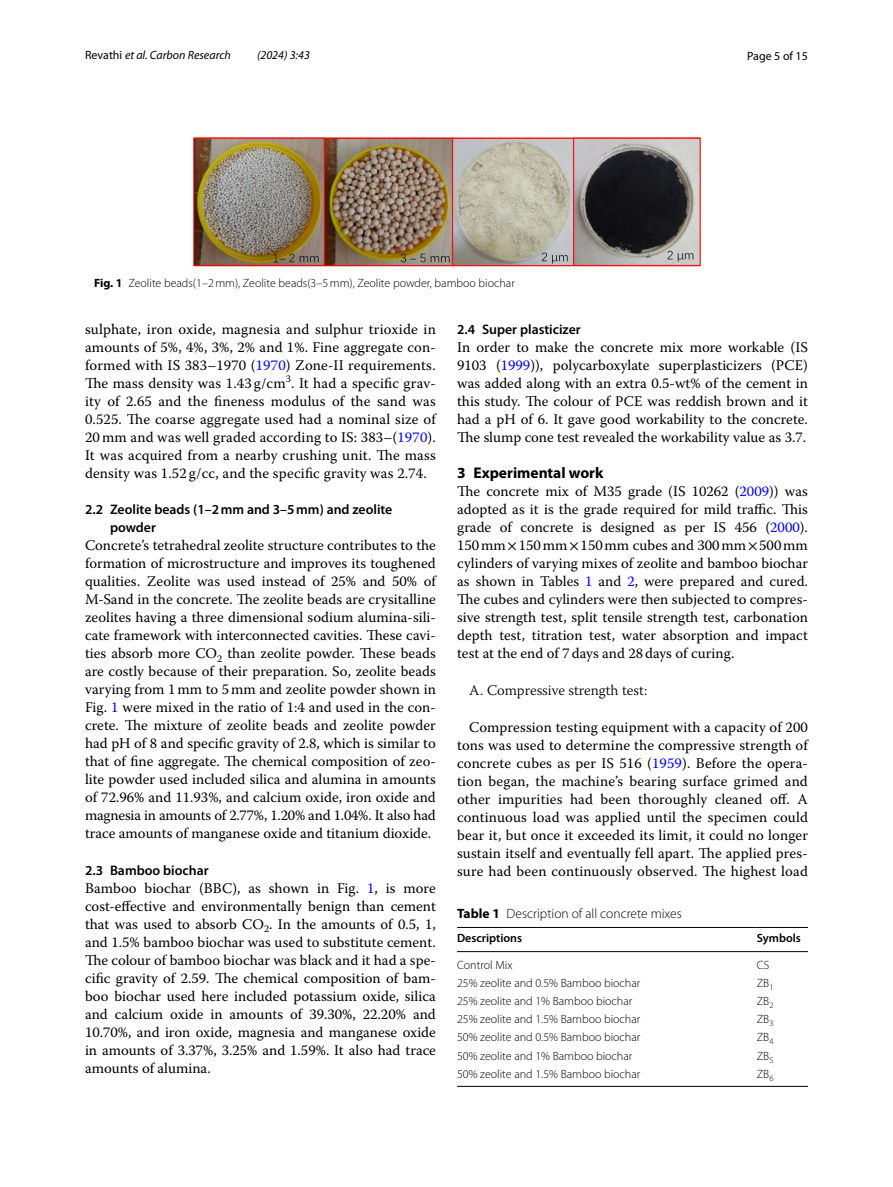
<style>
.page{position:relative;width:893px;height:1187px;background:#fff}
.page>*{position:absolute;margin:0;border:0;box-sizing:border-box;transform-origin:0 0}
.t1{font:700 15.45px "Myriad Pro";color:#000}
.t2{font:14.7px/18px "Warnock Pro";color:#000;text-align:justify}
.t3{font:300 14.7px "Warnock Pro";color:#000}
.t4{font:600 13.8px/18px "Myriad Pro";color:#000}
.t5{font:300 13.5px "Myriad Pro";color:#000}
.t6{font:300 12px "Myriad Pro";color:#000}
.t7{font:italic 12px "Myriad Pro";color:#000}
.t8{font:600 12px "Myriad Pro";color:#000}
.t9{font:12px "Myriad Pro";color:#000}
.s1{font-style:normal}
.s2{font-weight:700}
.s3{color:#00f}
.s4{font-family:"STIX"}
</style>
<div class="page">
<img style="left:193px;top:136px;width:509px;height:131px">
<svg style="left:273px;top:253px;width:177px;height:9px"></svg>
<svg style="left:542px;top:252px;width:26px;height:11px"></svg>
<svg style="left:668px;top:251px;width:25px;height:11px"></svg>
<hr style="left:457px;top:927px;width:300px;height:1px;background:#000">
<hr style="left:457px;top:951px;width:300px;height:1px;background:#000">
<hr style="left:757px;top:927px;width:51px;height:1px;background:#000">
<hr style="left:757px;top:951px;width:51px;height:1px;background:#000">
<hr style="left:457px;top:1085px;width:300px;height:1px;background:#000">
<hr style="left:757px;top:1085px;width:51px;height:1px;background:#000">
<p class="t7" style="left:85px;top:48px;width:147px"><span class="s1">Revathi</span> et al. Carbon Research</p>
<p class="t7" style="left:257px;top:48px;width:54px">(2024) 3:43</p>
<p class="t9" style="left:747px;top:48px;width:62px">Page 5 of 15</p>
<p class="t6" style="left:94px;top:277px;width:422px"><span class="s2">Fig. 1</span> Zeolite beads(1–2mm), Zeolite beads(3–5mm), Zeolite powder, bamboo biochar</p>
<p class="t2" style="left:85px;top:320px;width:352px">sulphate, iron oxide, magnesia and sulphur trioxide in amounts of 5%, 4%, 3%, 2% and 1%. Fine aggregate con&shy;formed with IS 383–1970 (<span class="s3">1970</span>) Zone-II requirements.<br>The mass density was 1.43 g/cm<sup>3</sup>. It had a specific grav&shy;ity of 2.65 and the fineness modulus of the sand was 0.525. The coarse aggregate used had a nominal size of 20 mm and was well graded according to IS: 383–(<span class="s3">1970</span>).<br>It was acquired from a nearby crushing unit. The mass density was 1.52 g/cc, and the specific gravity was 2.74.</p>
<p class="t4" style="left:110px;top:500px;width:284px;text-indent:-25px">2.2 Zeolite beads (1–2mm and 3–5mm) and zeolite powder</p>
<p class="t2" style="left:85px;top:536px;width:352px">Concrete’s tetrahedral zeolite structure contributes to the formation of microstructure and improves its toughened qualities. Zeolite was used instead of 25% and 50% of M-Sand in the concrete. The zeolite beads are crysitalline zeolites having a three dimensional sodium alumina-sili&shy;cate framework with interconnected cavities. These cavi&shy;ties absorb more CO<sub>2</sub> than zeolite powder. These beads are costly because of their preparation. So, zeolite beads varying from 1mm to 5mm and zeolite powder shown in Fig. <span class="s3">1</span> were mixed in the ratio of 1:4 and used in the con&shy;crete. The mixture of zeolite beads and zeolite powder had pH of 8 and specific gravity of 2.8, which is similar to that of fine aggregate. The chemical composition of zeo&shy;lite powder used included silica and alumina in amounts of 72.96% and 11.93%, and calcium oxide, iron oxide and magnesia in amounts of 2.77%, 1.20% and 1.04%. It also had trace amounts of manganese oxide and titanium dioxide.</p>
<p class="t4" style="left:85px;top:860px;width:125px">2.3 Bamboo biochar</p>
<p class="t2" style="left:85px;top:878px;width:352px">Bamboo biochar (BBC), as shown in Fig. <span class="s3">1</span>, is more cost-effective and environmentally benign than cement that was used to absorb CO<sub>2</sub>. In the amounts of 0.5, 1, and 1.5% bamboo biochar was used to substitute cement.<br>The colour of bamboo biochar was black and it had a spe&shy;cific gravity of 2.59. The chemical composition of bam&shy;boo biochar used here included potassium oxide, silica and calcium oxide in amounts of 39.30%, 22.20% and 10.70%, and iron oxide, magnesia and manganese oxide in amounts of 3.37%, 3.25% and 1.59%. It also had trace amounts of alumina.</p>
<p class="t4" style="left:457px;top:320px;width:125px">2.4 Super plasticizer</p>
<p class="t2" style="left:457px;top:338px;width:352px">In order to make the concrete mix more workable (IS 9103 (<span class="s3">1999</span>)), polycarboxylate superplasticizers (PCE) was added along with an extra 0.5-wt% of the cement in this study. The colour of PCE was reddish brown and it had a pH of 6. It gave good workability to the concrete.<br>The slump cone test revealed the workability value as 3.7.</p>
<p class="t1" style="left:457px;top:462px;width:148px">3 Experimental work</p>
<p class="t2" style="left:457px;top:482px;width:352px">The concrete mix of M35 grade (IS 10262 (<span class="s3">2009</span>)) was adopted as it is the grade required for mild traffic. This grade of concrete is designed as per IS 456 (<span class="s3">2000</span>).<br>150mm<span class="s4">×</span>150mm<span class="s4">×</span>150mm cubes and 300mm<span class="s4">×</span>500mm cylinders of varying mixes of zeolite and bamboo biochar as shown in Tables <span class="s3">1</span> and <span class="s3">2</span>, were prepared and cured.<br>The cubes and cylinders were then subjected to compres&shy;sive strength test, split tensile strength test, carbonation depth test, titration test, water absorption and impact test at the end of 7days and 28days of curing.</p>
<p class="t3" style="left:469px;top:681px;width:180px">A. Compressive strength test:</p>
<p class="t2" style="left:457px;top:717px;width:352px;text-indent:12px">Compression testing equipment with a capacity of 200 tons was used to determine the compressive strength of concrete cubes as per IS 516 (<span class="s3">1959</span>). Before the opera&shy;tion began, the machine’s bearing surface grimed and other impurities had been thoroughly cleaned off. A continuous load was applied until the specimen could bear it, but once it exceeded its limit, it could no longer sustain itself and eventually fell apart. The applied pres&shy;sure had been continuously observed. The highest load</p>
<p class="t5" style="left:457px;top:905px;width:226px"><span class="s2">Table 1</span> Description of all concrete mixes</p>
<p class="t8" style="left:457px;top:930px;width:67px">Descriptions</p>
<p class="t8" style="left:757px;top:930px;width:46px">Symbols</p>
<p class="t6" style="left:457px;top:958px;width:57px">Control Mix</p>
<p class="t6" style="left:757px;top:958px;width:14px">CS</p>
<p class="t6" style="left:457px;top:976px;width:185px">25% zeolite and 0.5% Bamboo biochar</p>
<p class="t6" style="left:757px;top:976px;width:18px">ZB<sub>1</sub></p>
<p class="t6" style="left:457px;top:994px;width:177px">25% zeolite and 1% Bamboo biochar</p>
<p class="t6" style="left:757px;top:994px;width:18px">ZB<sub>2</sub></p>
<p class="t6" style="left:457px;top:1012px;width:185px">25% zeolite and 1.5% Bamboo biochar</p>
<p class="t6" style="left:757px;top:1012px;width:18px">ZB<sub>3</sub></p>
<p class="t6" style="left:457px;top:1030px;width:185px">50% zeolite and 0.5% Bamboo biochar</p>
<p class="t6" style="left:757px;top:1030px;width:18px">ZB<sub>4</sub></p>
<p class="t6" style="left:457px;top:1048px;width:177px">50% zeolite and 1% Bamboo biochar</p>
<p class="t6" style="left:757px;top:1048px;width:18px">ZB<sub>5</sub></p>
<p class="t6" style="left:457px;top:1067px;width:185px">50% zeolite and 1.5% Bamboo biochar</p>
<p class="t6" style="left:757px;top:1067px;width:18px">ZB<sub>6</sub></p>
</div>
